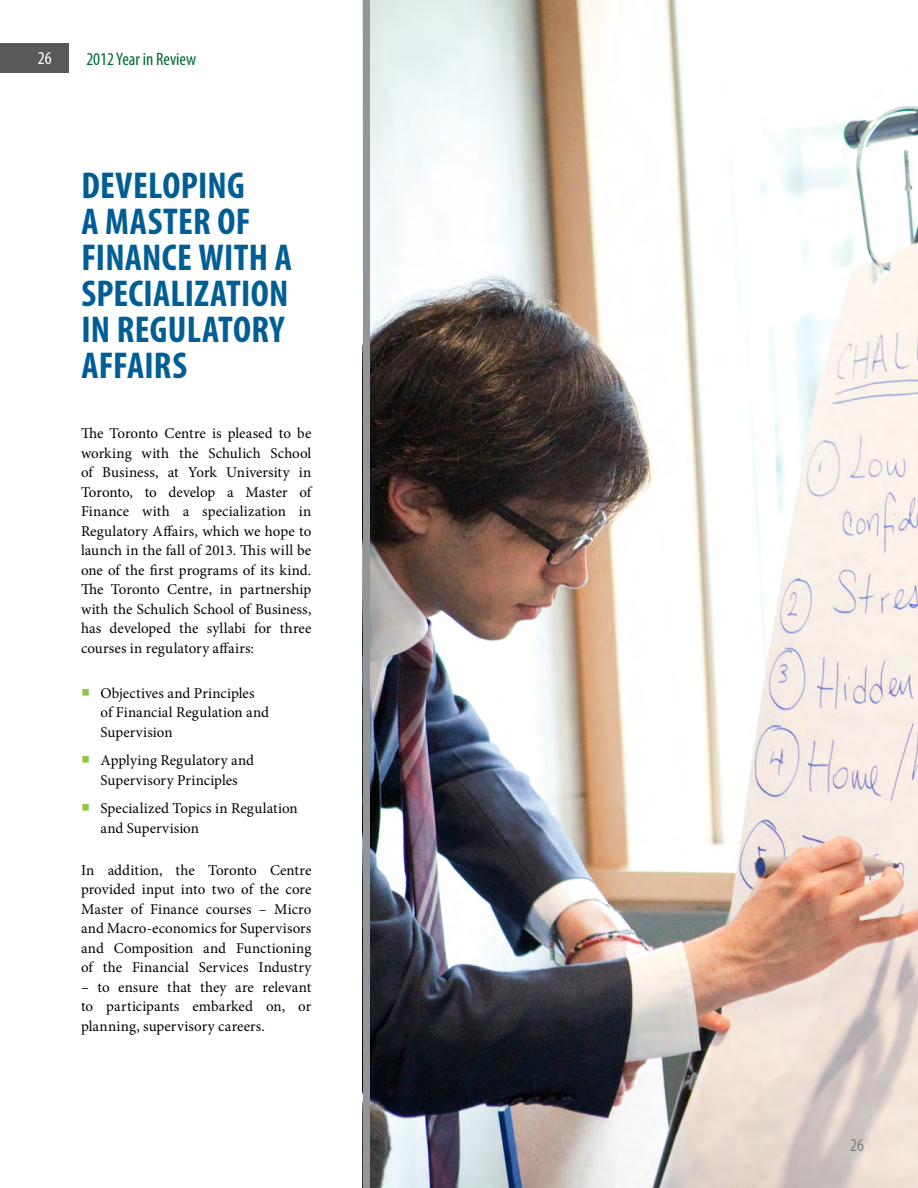
<style>
.page{position:relative;width:918px;height:1188px;background:#fff}
.page>*{position:absolute;margin:0;border:0;box-sizing:border-box;transform-origin:0 0}
.Heading{font:700 condensed 37.5px/36px "Myriad Pro";letter-spacing:.005em;color:#005e95}
.t1{font:condensed 18px "Myriad Pro";color:#006838}
.t2{font:condensed 18px "Myriad Pro";color:#fff}
.Master_PageNumber{font:condensed 18px "Myriad Pro";color:#808285}
.t3{font:15px/19.5px "Minion Pro";letter-spacing:.005em;color:#000;text-align:justify}
.s1{font-size:22.5px;color:#8dc63f}
</style>
<div class="page">
<div style="left:0;top:43px;width:69px;height:29px;background:#58595b"></div>
<img style="left:369px;top:0;width:549px;height:1188px">
<div style="left:363px;top:0;width:6px;height:1188px;background:#939598"></div>
<p class="t2" style="left:38px;top:47px;width:15px">26</p>
<p class="t1" style="left:86px;top:48px;width:111px">2012 Year in Review</p>
<p class="Heading" style="left:81px;top:167px;width:212px">DEVELOPING<br>A MASTER OF<br>FINANCE WITH A<br>SPECIALIZATION<br>IN REGULATORY<br>AFFAIRS</p>
<p class="t3" style="left:81px;top:424px;width:232px">The Toronto Centre is pleased to be working with the Schulich School of Business, at York University in Toronto, to develop a Master of Finance with a specialization in Regulatory Affairs, which we hope to launch in the fall of 2013. This will be one of the first programs of its kind.<br>The Toronto Centre, in partnership with the Schulich School of Business, has developed the syllabi for three courses in regulatory affairs:</p>
<p class="t3" style="left:100px;top:683px;width:170px;text-align:left;text-indent:-20px"><span class="s1">■</span> Objectives and Principles of Financial Regulation and<br>Supervision</p>
<p class="t3" style="left:81px;top:751px;width:175px;text-align:center"><span class="s1">■</span> Applying Regulatory and<br>Supervisory Principles</p>
<p class="t3" style="left:100px;top:799px;width:199px;text-indent:-20px"><span class="s1">■</span> Specialized Topics in Regulation and Supervision</p>
<p class="t3" style="left:81px;top:860px;width:232px">In addition, the Toronto Centre provided input into two of the core Master of Finance courses – Micro and Macro-economics for Supervisors and Composition and Functioning of the Financial Services Industry</p>
<p class="t3" style="left:81px;top:977px;width:232px">– to ensure that they are relevant to participants embarked on, or planning, supervisory careers.</p>
<p class="Master_PageNumber" style="left:850px;top:1134px;width:15px">26</p>
</div>
